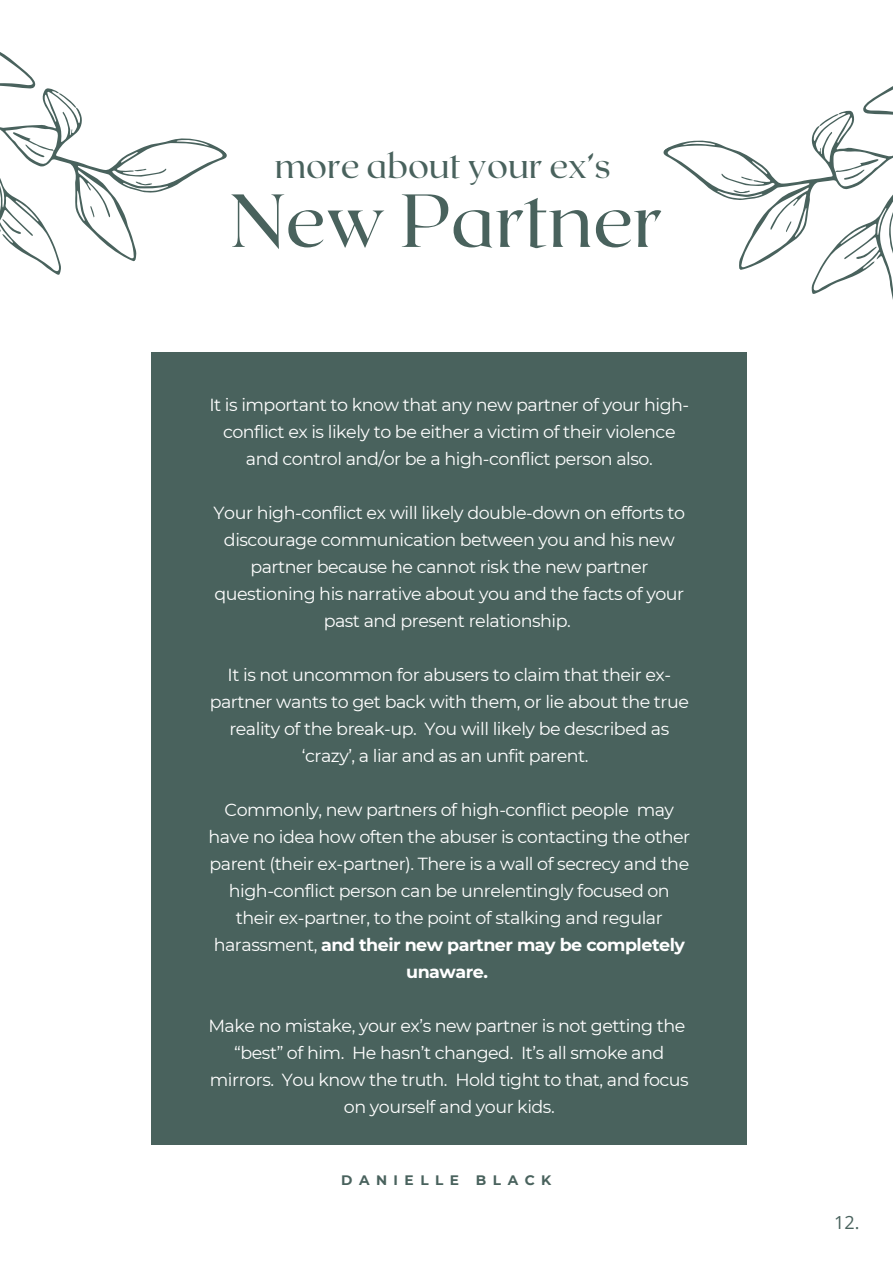
<style>
.page{position:relative;width:893px;height:1264px;background:#fff}
.page>*{position:absolute;margin:0;border:0;box-sizing:border-box;transform-origin:0 0}
.t1{font:75px "Roxborough CF";color:#49625d}
.t2{font:34.95px "Roxborough CF";color:#49625d}
.t3{font:18px "Open Sans";color:#49625d}
.t4{font:17.55px/27px "Montserrat";letter-spacing:-.03em;color:#fff;text-align:center}
.t5{font:700 13.65px "Montserrat";letter-spacing:.475em;color:#49625d}
.s1{font-weight:700}
</style>
<div class="page">
<div style="left:151px;top:352px;width:596px;height:793px;background:#49625d"></div>
<svg style="left:663px;top:140px;width:115px;height:130px"></svg>
<svg style="left:733px;top:172px;width:20px;height:27px"></svg>
<svg style="left:778px;top:86px;width:114px;height:209px"></svg>
<svg style="left:99px;top:138px;width:128px;height:124px"></svg>
<svg style="left:134px;top:164px;width:18px;height:27px"></svg>
<svg style="left:0;top:52px;width:99px;height:223px"></svg>
<p class="t2" style="left:275px;top:143px;width:337px">more about your ex’s</p>
<p class="t1" style="left:230px;top:172px;width:433px">New Partner</p>
<p class="t4" style="left:209px;top:391px;width:481px">It is important to know that any new partner of your high&shy;conflict ex is likely to be either a victim of their violence and control and/or be a high-conflict person also.</p>
<p class="t4" style="left:213px;top:499px;width:473px">Your high-conflict ex will likely double-down on efforts to discourage communication between you and his new partner because he cannot risk the new partner questioning his narrative about you and the facts of your past and present relationship.</p>
<p class="t4" style="left:210px;top:661px;width:480px">It is not uncommon for abusers to claim that their ex&shy;partner wants to get back with them, or lie about the true reality of the break-up. You will likely be described as ‘crazy’, a liar and as an unfit parent.</p>
<p class="t4" style="left:208px;top:796px;width:483px">Commonly, new partners of high-conflict people may have no idea how often the abuser is contacting the other parent (their ex-partner). There is a wall of secrecy and the high-conflict person can be unrelentingly focused on their ex-partner, to the point of stalking and regular harassment, <span class="s1">and their new partner may be completely unaware.</span></p>
<p class="t4" style="left:208px;top:1012px;width:482px">Make no mistake, your ex’s new partner is not getting the “best” of him. He hasn’t changed. It’s all smoke and mirrors. You know the truth. Hold tight to that, and focus on yourself and your kids.</p>
<p class="t5" style="left:341px;top:1171px;width:212px">DANIELLE BLACK</p>
<p class="t3" style="left:834px;top:1209px;width:27px">12.</p>
</div>
